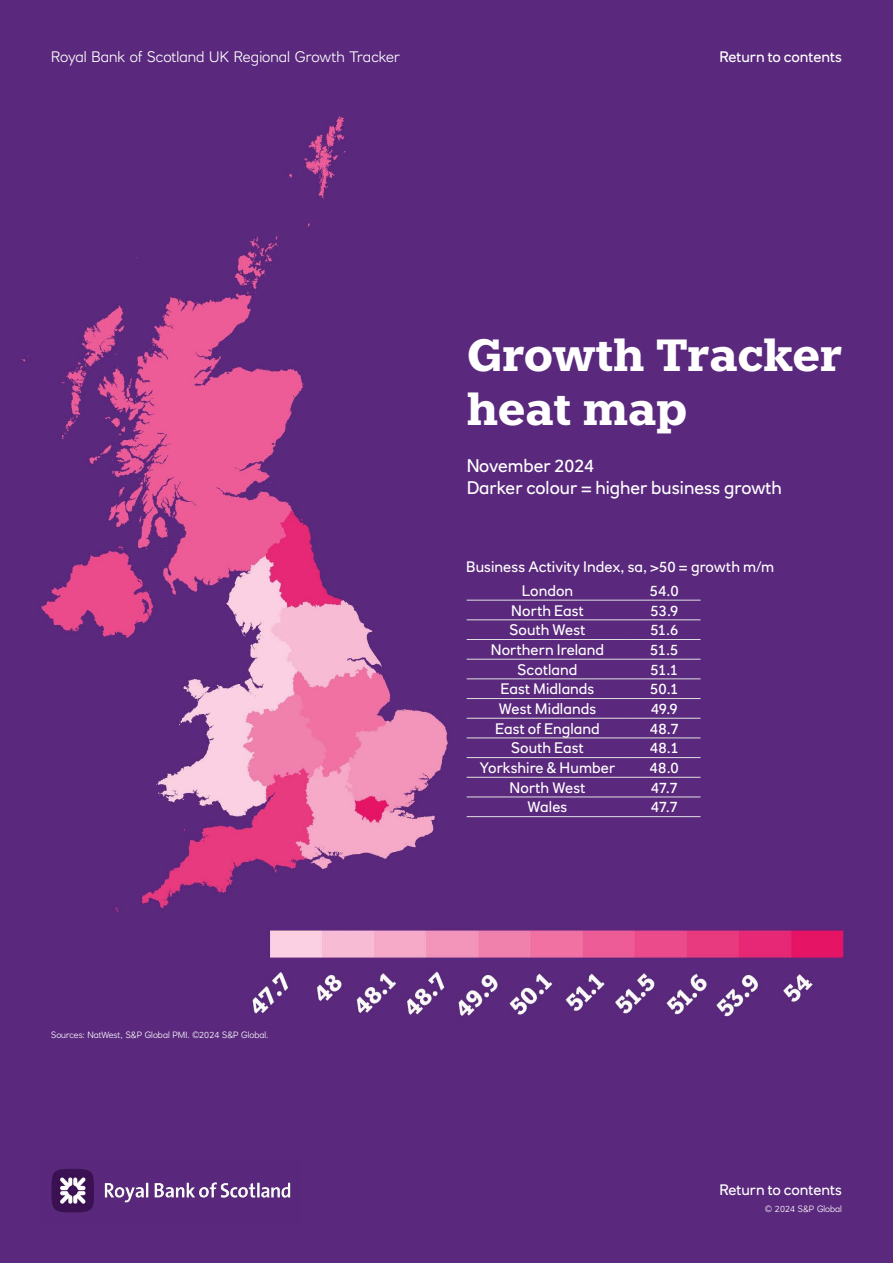
<style>
.page{position:relative;width:893px;height:1263px;background:#5a287d}
.page>*{position:absolute;margin:0;border:0;box-sizing:border-box;transform-origin:0 0}
.t1{font:700 45px/54px "Knile";letter-spacing:-.01em;color:#fff}
.t2{font:18px/21.6px "RN House Sans";color:#fff}
.t3{font:15px "RN House Sans";letter-spacing:.005em;color:#fff}
.t4{font:300 15px "RN House Sans";color:#fff}
.t5{font:300 9px "RN House Sans";color:#fff}
</style>
<div class="page">
<img style="left:51px;top:1168px;width:240px;height:45px">
<img style="left:18px;top:116px;width:828px;height:901px">
<hr style="left:467px;top:600px;width:157px;height:1px;background:#e1e1e1">
<hr style="left:624px;top:600px;width:77px;height:1px;background:#e1e1e1">
<hr style="left:467px;top:619px;width:157px;height:1px;background:#e1e1e1">
<hr style="left:624px;top:619px;width:77px;height:1px;background:#e1e1e1">
<hr style="left:467px;top:639px;width:157px;height:1px;background:#e1e1e1">
<hr style="left:624px;top:639px;width:77px;height:1px;background:#e1e1e1">
<hr style="left:467px;top:659px;width:157px;height:1px;background:#e1e1e1">
<hr style="left:624px;top:659px;width:77px;height:1px;background:#e1e1e1">
<hr style="left:467px;top:678px;width:157px;height:1px;background:#e1e1e1">
<hr style="left:624px;top:678px;width:77px;height:1px;background:#e1e1e1">
<hr style="left:467px;top:698px;width:157px;height:1px;background:#e1e1e1">
<hr style="left:624px;top:698px;width:77px;height:1px;background:#e1e1e1">
<hr style="left:467px;top:718px;width:157px;height:1px;background:#e1e1e1">
<hr style="left:624px;top:718px;width:77px;height:1px;background:#e1e1e1">
<hr style="left:467px;top:737px;width:157px;height:1px;background:#e1e1e1">
<hr style="left:624px;top:737px;width:77px;height:1px;background:#e1e1e1">
<hr style="left:467px;top:757px;width:157px;height:1px;background:#e1e1e1">
<hr style="left:624px;top:757px;width:77px;height:1px;background:#e1e1e1">
<hr style="left:467px;top:777px;width:157px;height:1px;background:#e1e1e1">
<hr style="left:624px;top:777px;width:77px;height:1px;background:#e1e1e1">
<hr style="left:467px;top:796px;width:157px;height:1px;background:#e1e1e1">
<hr style="left:624px;top:796px;width:77px;height:1px;background:#e1e1e1">
<hr style="left:467px;top:816px;width:157px;height:1px;background:#e1e1e1">
<hr style="left:624px;top:816px;width:77px;height:1px;background:#e1e1e1">
<p class="t4" style="left:51px;top:48px;width:350px">Royal Bank of Scotland UK Regional Growth Tracker</p>
<p class="t3" style="left:719px;top:48px;width:124px">Return to contents</p>
<h1 class="t1" style="left:467px;top:328px;width:377px">Growth Tracker heat map</h1>
<p class="t2" style="left:467px;top:455px;width:317px">November 2024<br>Darker colour = higher business growth</p>
<p class="t3" style="left:466px;top:557px;width:309px">Business Activity Index, sa, &gt;50 = growth m/m</p>
<p class="t5" style="left:51px;top:1030px;width:219px">Sources: NatWest, S&amp;P Global PMI. ©2024 S&amp;P Global.</p>
<p class="t3" style="left:522px;top:581px;width:53px">London</p>
<p class="t3" style="left:650px;top:581px;width:30px">54.0</p>
<p class="t3" style="left:511px;top:601px;width:74px">North East</p>
<p class="t3" style="left:650px;top:601px;width:30px">53.9</p>
<p class="t3" style="left:509px;top:621px;width:78px">South West</p>
<p class="t3" style="left:650px;top:621px;width:30px">51.6</p>
<p class="t3" style="left:491px;top:640px;width:115px">Northern Ireland</p>
<p class="t3" style="left:650px;top:640px;width:30px">51.5</p>
<p class="t3" style="left:517px;top:660px;width:61px">Scotland</p>
<p class="t3" style="left:651px;top:660px;width:29px">51.1</p>
<p class="t3" style="left:500px;top:680px;width:95px">East Midlands</p>
<p class="t3" style="left:650px;top:680px;width:30px">50.1</p>
<p class="t3" style="left:499px;top:699px;width:99px">West Midlands</p>
<p class="t3" style="left:651px;top:699px;width:28px">49.9</p>
<p class="t3" style="left:495px;top:719px;width:106px">East of England</p>
<p class="t3" style="left:650px;top:719px;width:30px">48.7</p>
<p class="t3" style="left:511px;top:739px;width:74px">South East</p>
<p class="t3" style="left:650px;top:739px;width:30px">48.1</p>
<p class="t3" style="left:480px;top:758px;width:137px">Yorkshire &amp; Humber</p>
<p class="t3" style="left:650px;top:758px;width:30px">48.0</p>
<p class="t3" style="left:509px;top:778px;width:77px">North West</p>
<p class="t3" style="left:651px;top:778px;width:28px">47.7</p>
<p class="t3" style="left:527px;top:798px;width:41px">Wales</p>
<p class="t3" style="left:651px;top:798px;width:28px">47.7</p>
<p class="t3" style="left:719px;top:1180px;width:124px">Return to contents</p>
<p class="t5" style="left:765px;top:1203px;width:78px">© 2024 S&amp;P Global</p>
</div>
